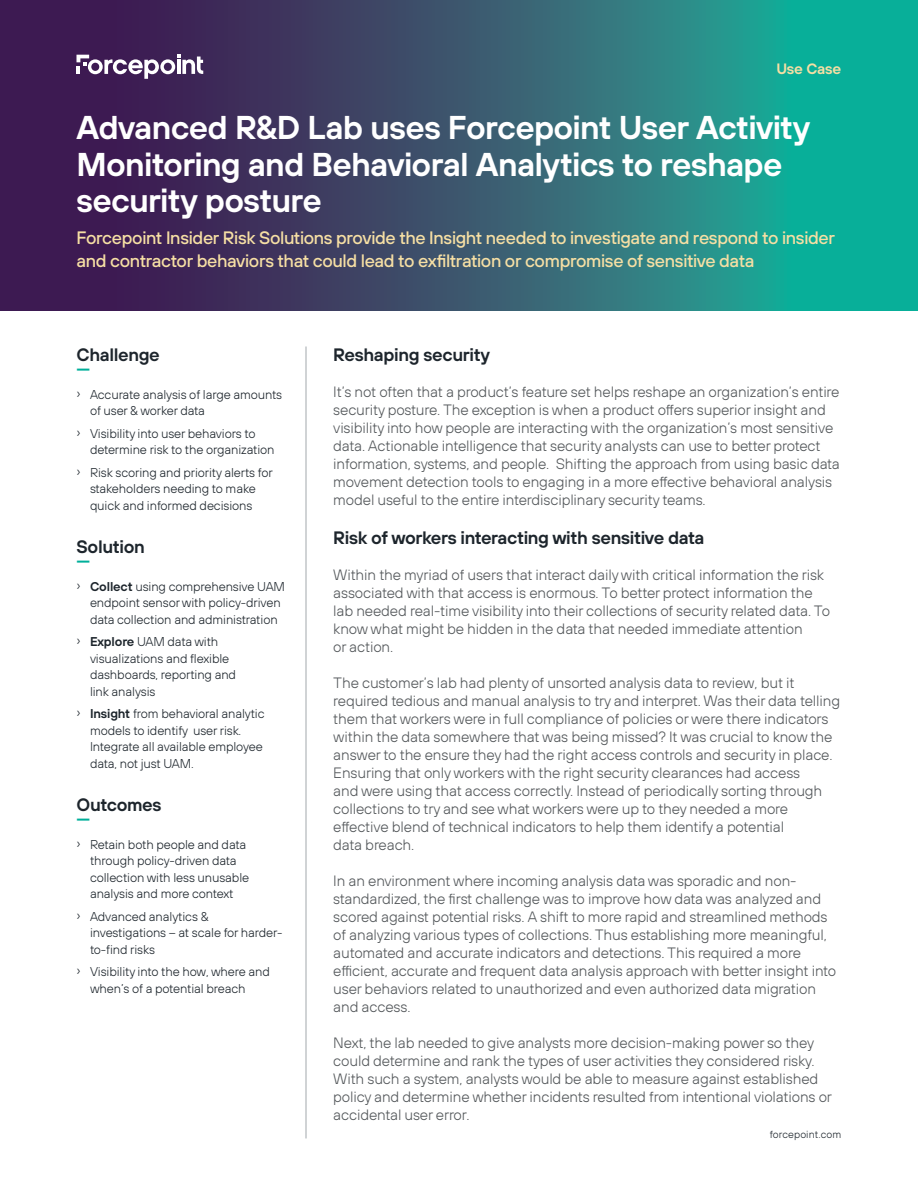
<style>
.page{position:relative;width:918px;height:1188px;background:#fff}
.page>*{position:absolute;margin:0;border:0;box-sizing:border-box;transform-origin:0 0}
.t1{font:600 33px/36px "FP Sans";letter-spacing:-.02em;color:#fff}
.t2{font:500 18px/22.5px "FP Sans";letter-spacing:-.02em;color:#f6dfa4}
.t3{font:600 18px "FP Sans";letter-spacing:-.02em;color:#1d252c}
.t4{font:600 18px "FP Sans";color:#00af9a}
.t5{font:300 15px/18px "FP Sans";letter-spacing:-.01em;color:#53575a}
.t6{font:600 15px "FP Sans";letter-spacing:-.015em;color:#f6dfa4}
.t7{font:300 12.75px/16.5px "FP Sans";letter-spacing:-.01em;color:#1d252c}
.t8{font:300 10.5px "FP Sans";letter-spacing:.01em;color:#1d252c}
.s1{font-size:13.5px}
.s2{font-weight:600}
</style>
<div class="page">
<svg style="left:0;top:0;width:918px;height:310px;background:#305e72"></svg>
<hr style="left:306px;top:346px;width:1px;height:792px;background:#a2a9ad">
<svg style="left:76px;top:55px;width:127px;height:24px"></svg>
<p class="t6" style="left:776px;top:59px;width:67px">Use Case</p>
<h1 class="t1" style="left:76px;top:109px;width:735px">Advanced R&amp;D Lab uses Forcepoint User Activity<br>Monitoring and Behavioral Analytics to reshape security posture</h1>
<p class="t2" style="left:76px;top:226px;width:760px">Forcepoint Insider Risk Solutions provide the Insight needed to investigate and respond to insider and contractor behaviors that could lead to exfiltration or compromise of sensitive data</p>
<p class="t3" style="left:76px;top:343px;width:85px">Challenge</p>
<p class="t4" style="left:76px;top:358px;width:15px">—</p>
<p class="t7" style="left:90px;top:386px;width:194px;text-indent:-14px"><span class="s1">›</span> Accurate analysis of large amounts of user &amp; worker data</p>
<p class="t7" style="left:90px;top:425px;width:186px;text-indent:-14px"><span class="s1">›</span> Visibility into user behaviors to determine risk to the organization</p>
<p class="t7" style="left:76px;top:464px;width:198px;text-align:center"><span class="s1">›</span> Risk scoring and priority alerts for stakeholders needing to make quick and informed decisions</p>
<p class="t3" style="left:76px;top:535px;width:70px">Solution</p>
<p class="t4" style="left:76px;top:550px;width:15px">—</p>
<p class="t7" style="left:90px;top:578px;width:197px;text-indent:-14px"><span class="s1">›</span> <span class="s2">Collect</span> using comprehensive UAM endpoint sensor with policy-driven data collection and administration</p>
<p class="t7" style="left:90px;top:633px;width:148px;text-indent:-14px"><span class="s1">›</span> <span class="s2">Explore</span> UAM data with visualizations and flexible dashboards, reporting and link analysis</p>
<p class="t7" style="left:90px;top:705px;width:176px;text-indent:-14px"><span class="s1">›</span> <span class="s2">Insight</span> from behavioral analytic models to identify user risk.<br>Integrate all available employee data, not just UAM.</p>
<p class="t3" style="left:76px;top:793px;width:87px">Outcomes</p>
<p class="t4" style="left:76px;top:808px;width:15px">—</p>
<p class="t7" style="left:90px;top:836px;width:161px;text-indent:-14px"><span class="s1">›</span> Retain both people and data through policy-driven data collection with less unusable analysis and more context</p>
<p class="t7" style="left:90px;top:908px;width:194px;text-indent:-14px"><span class="s1">›</span> Advanced analytics &amp; investigations – at scale for harder&shy;to-find risks</p>
<p class="t7" style="left:90px;top:963px;width:182px;text-indent:-14px"><span class="s1">›</span> Visibility into the how, where and when’s of a potential breach</p>
<p class="t3" style="left:333px;top:343px;width:158px">Reshaping security</p>
<p class="t5" style="left:333px;top:383px;width:508px">It’s not often that a product’s feature set helps reshape an organization’s entire security posture. The exception is when a product offers superior insight and visibility into how people are interacting with the organization’s most sensitive data. Actionable intelligence that security analysts can use to better protect information, systems, and people. Shifting the approach from using basic data movement detection tools to engaging in a more effective behavioral analysis model useful to the entire interdisciplinary security teams.</p>
<p class="t3" style="left:333px;top:526px;width:373px">Risk of workers interacting with sensitive data</p>
<p class="t5" style="left:333px;top:566px;width:498px">Within the myriad of users that interact daily with critical information the risk associated with that access is enormous. To better protect information the lab needed real-time visibility into their collections of security related data. To know what might be hidden in the data that needed immediate attention<br>or action.</p>
<p class="t5" style="left:333px;top:674px;width:508px">The customer’s lab had plenty of unsorted analysis data to review, but it required tedious and manual analysis to try and interpret. Was their data telling them that workers were in full compliance of policies or were there indicators within the data somewhere that was being missed? It was crucial to know the answer to the ensure they had the right access controls and security in place.<br>Ensuring that only workers with the right security clearances had access<br>and were using that access correctly. Instead of periodically sorting through collections to try and see what workers were up to they needed a more effective blend of technical indicators to help them identify a potential<br>data breach.</p>
<p class="t5" style="left:333px;top:872px;width:505px">In an environment where incoming analysis data was sporadic and non&shy;standardized, the first challenge was to improve how data was analyzed and scored against potential risks. A shift to more rapid and streamlined methods of analyzing various types of collections. Thus establishing more meaningful, automated and accurate indicators and detections. This required a more efficient, accurate and frequent data analysis approach with better insight into user behaviors related to unauthorized and even authorized data migration and access.</p>
<p class="t5" style="left:333px;top:1034px;width:500px">Next, the lab needed to give analysts more decision-making power so they could determine and rank the types of user activities they considered risky.<br>With such a system, analysts would be able to measure against established policy and determine whether incidents resulted from intentional violations or accidental user error.</p>
<p class="t8" style="left:770px;top:1128px;width:73px">forcepoint.com</p>
</div>
